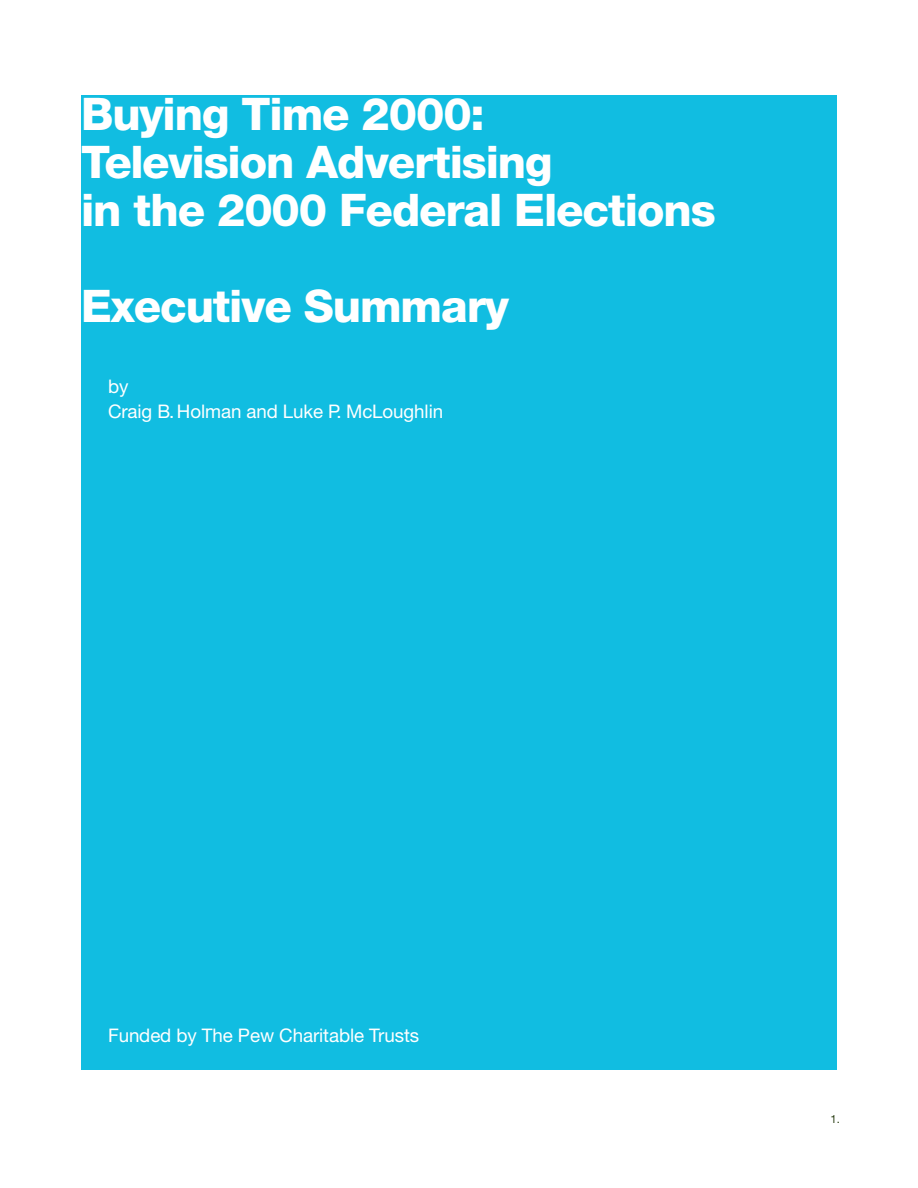
<style>
.page{position:relative;width:918px;height:1188px;background:#fff}
.page>*{position:absolute;margin:0;border:0;box-sizing:border-box;transform-origin:0 0}
.t1{font:800 45px/48px "Helvetica Neue";letter-spacing:-.025em;color:#fff}
.t2{font:18.75px/24.8px "Helvetica Neue";letter-spacing:-.005em;color:#fff}
.t3{font:11.25px "Helvetica Neue";color:#2e4218}
</style>
<div class="page">
<div style="left:81px;top:95px;width:756px;height:974px;background:#11bde1"></div>
<p class="t1" style="left:81px;top:89px;width:636px">Buying Time 2000:<br>Television Advertising<br>in the 2000 Federal Elections</p>
<p class="t1" style="left:81px;top:281px;width:429px">Executive Summary</p>
<p class="t2" style="left:108px;top:373px;width:337px">by<br>Craig B. Holman and Luke P. McLoughlin</p>
<p class="t2" style="left:108px;top:1023px;width:313px">Funded by The Pew Charitable Trusts</p>
<p class="t3" style="left:831px;top:1112px;width:11px">1.</p>
</div>
